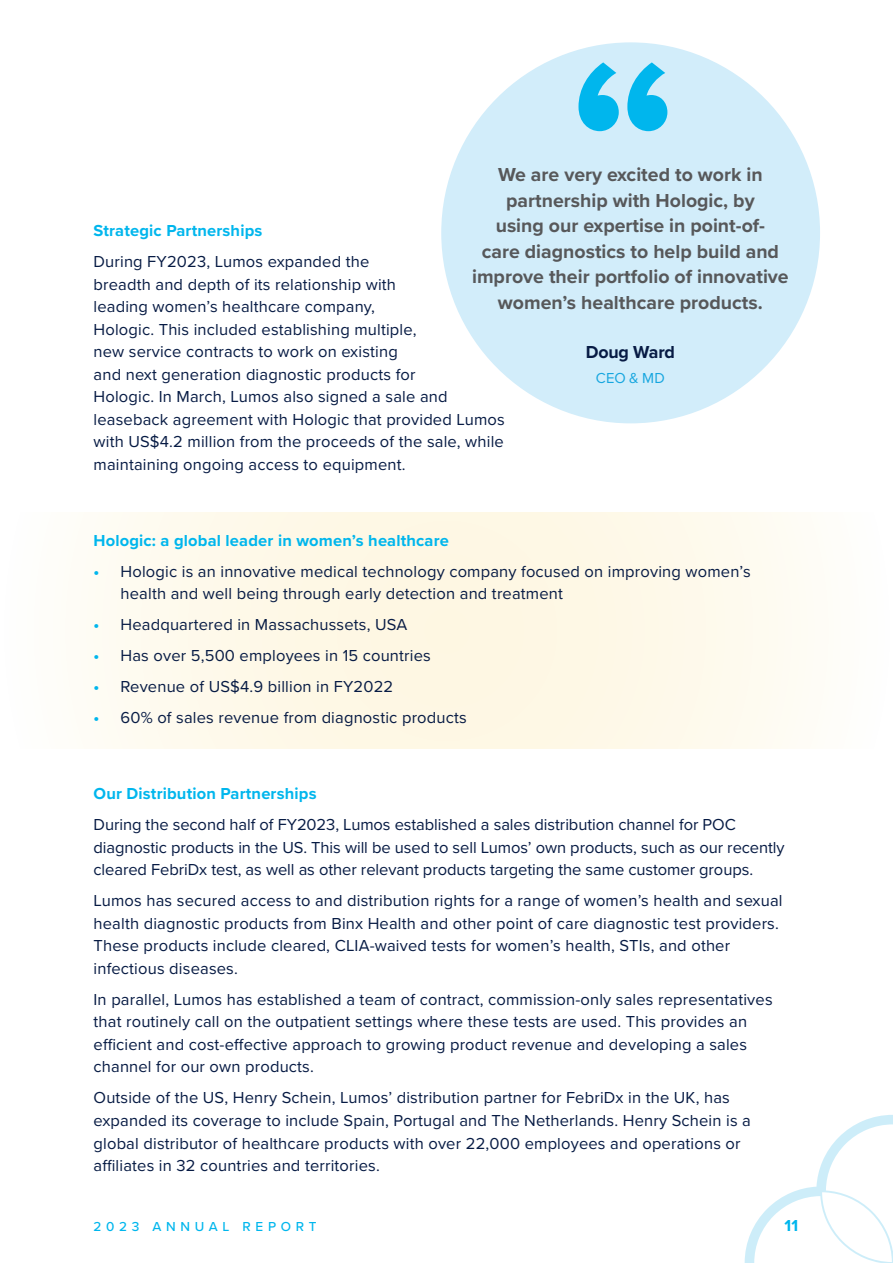
<style>
.page{position:relative;width:893px;height:1263px;background:#fff}
.page>*{position:absolute;margin:0;border:0;box-sizing:border-box;transform-origin:0 0}
.t1{font:700 19.5px/25.5px "Proxima Nova";color:#57585a;text-align:center}
.t2{font:700 18px "Proxima Nova";letter-spacing:-.015em;color:#071b44}
.Body{font:16.5px/22.5px "Proxima Nova";letter-spacing:.01em;color:#071b44}
.Body-2{font:700 16.5px "Proxima Nova";letter-spacing:.01em;color:#00b6ed}
.t3{font:15px "Proxima Nova";color:#16a6df}
.t4{font:500 13.5px "Proxima Nova";letter-spacing:.35em;color:#00b6ed}
.s1{font-weight:700;color:#00b6ed}
</style>
<div class="page">
<svg style="left:86px;top:512px;width:722px;height:236px;fill:#fef8e8"></svg>
<div style="left:441px;top:42px;width:379px;height:381px;background:#d2edfa;border-radius:50%"></div>
<svg style="left:578px;top:62px;width:89px;height:69px"></svg>
<svg style="left:745px;top:1115px;width:148px;height:148px"></svg>
<p class="t1" style="left:472px;top:162px;width:318px">We are very excited to work in partnership with Hologic, by<br>using our expertise in point-of-<br>care diagnostics to help build and improve their portfolio of innovative women’s healthcare products.</p>
<p class="t2" style="left:586px;top:339px;width:91px">Doug Ward</p>
<p class="t3" style="left:596px;top:367px;width:70px">CEO &amp; MD</p>
<p class="Body-2" style="left:94px;top:218px;width:170px">Strategic Partnerships</p>
<p class="Body" style="left:94px;top:250px;width:413px">During FY2023, Lumos expanded the<br>breadth and depth of its relationship with<br>leading women’s healthcare company,<br>Hologic. This included establishing multiple,<br>new service contracts to work on existing<br>and next generation diagnostic products for<br>Hologic. In March, Lumos also signed a sale and leaseback agreement with Hologic that provided Lumos with US$4.2 million from the proceeds of the sale, while maintaining ongoing access to equipment.</p>
<p class="Body-2" style="left:94px;top:528px;width:357px">Hologic: a global leader in women’s healthcare</p>
<p class="Body" style="left:121px;top:559px;width:632px;text-indent:-27px"><span class="s1">•</span> Hologic is an innovative medical technology company focused on improving women’s health and well being through early detection and treatment</p>
<p class="Body" style="left:94px;top:613px;width:315px"><span class="s1">•</span> Headquartered in Massachussets, USA</p>
<p class="Body" style="left:94px;top:644px;width:339px"><span class="s1">•</span> Has over 5,500 employees in 15 countries</p>
<p class="Body" style="left:94px;top:675px;width:301px"><span class="s1">•</span> Revenue of US$4.9 billion in FY2022</p>
<p class="Body" style="left:94px;top:706px;width:375px"><span class="s1">•</span> 60% of sales revenue from diagnostic products</p>
<p class="Body-2" style="left:94px;top:781px;width:224px">Our Distribution Partnerships</p>
<p class="Body" style="left:94px;top:813px;width:693px">During the second half of FY2023, Lumos established a sales distribution channel for POC diagnostic products in the US. This will be used to sell Lumos’ own products, such as our recently cleared FebriDx test, as well as other relevant products targeting the same customer groups.</p>
<p class="Body" style="left:94px;top:889px;width:691px">Lumos has secured access to and distribution rights for a range of women’s health and sexual health diagnostic products from Binx Health and other point of care diagnostic test providers.<br>These products include cleared, CLIA-waived tests for women’s health, STIs, and other infectious diseases.</p>
<p class="Body" style="left:94px;top:987px;width:681px">In parallel, Lumos has established a team of contract, commission-only sales representatives that routinely call on the outpatient settings where these tests are used. This provides an efficient and cost-effective approach to growing product revenue and developing a sales channel for our own products.</p>
<p class="Body" style="left:94px;top:1086px;width:659px">Outside of the US, Henry Schein, Lumos’ distribution partner for FebriDx in the UK, has expanded its coverage to include Spain, Portugal and The Netherlands. Henry Schein is a global distributor of healthcare products with over 22,000 employees and operations or affiliates in 32 countries and territories.</p>
<p class="t4" style="left:94px;top:1216px;width:224px">2023 ANNUAL REPORT</p>
<p class="Body-2" style="left:784px;top:1213px;width:15px">11</p>
</div>
